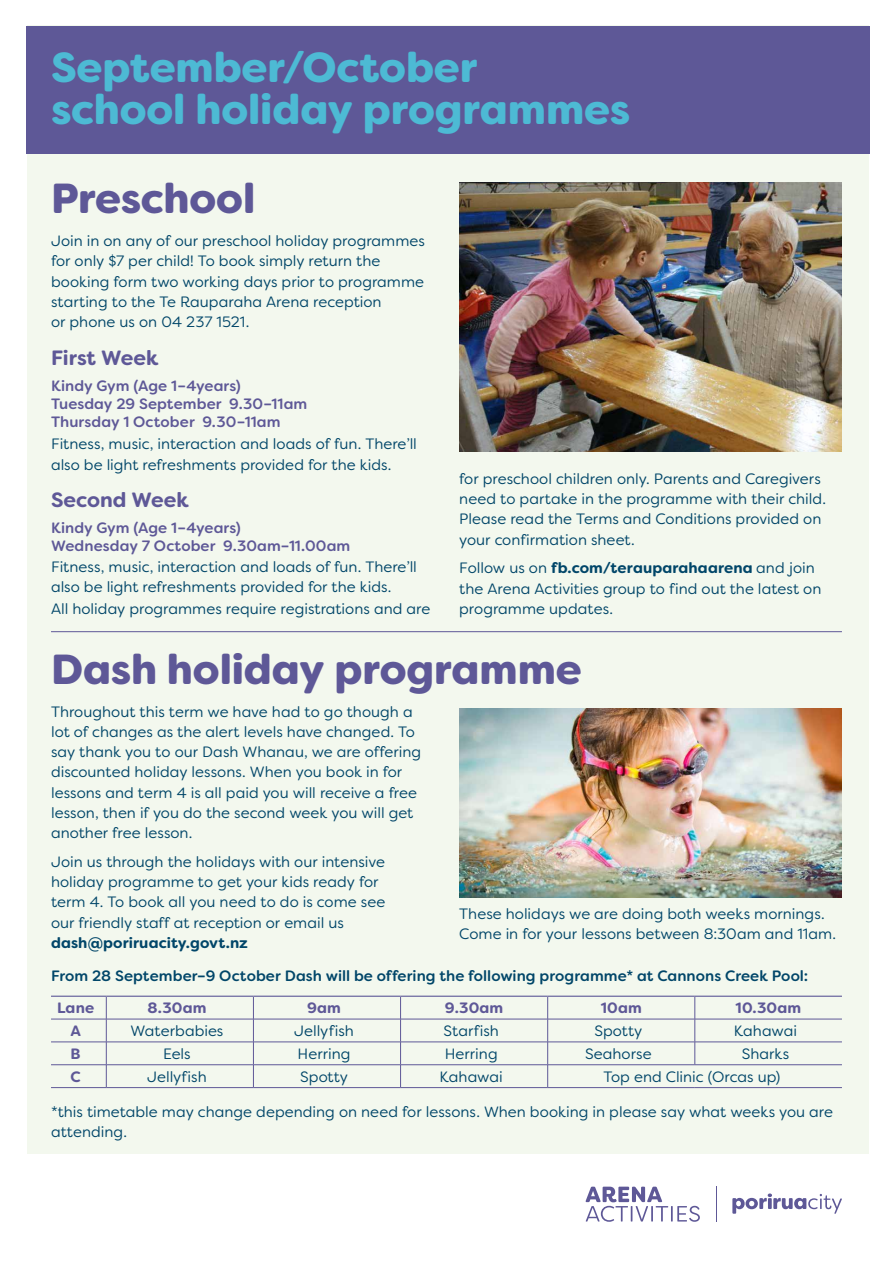
<style>
.page{position:relative;width:893px;height:1263px;background:#fff}
.page>*{position:absolute;margin:0;border:0;box-sizing:border-box;transform-origin:0 0}
.t1{font:900 42px/42px "Filson Soft";letter-spacing:-.005em;color:#4dbad4}
.t2{font:900 42px "Filson Soft";letter-spacing:-.005em;color:#5e5897}
.t3{font:700 20.7px "Filson Soft";color:#5e5897}
.t4{font:15px/20.2px "Filson Soft";color:#014669}
.t5{font:500 15px/18px "Filson Soft";letter-spacing:.005em;color:#5e5897}
.t6{font:500 15px "Filson Soft";letter-spacing:.005em;color:#014669}
.t7{font:700 15px "Filson Soft";letter-spacing:.01em;color:#5e5897}
.t8{font:700 15px "Filson Soft";letter-spacing:.005em;color:#014669}
.s1{font-weight:700}
</style>
<div class="page">
<div style="left:27px;top:26px;width:842px;height:1128px;background:#f3f8ee"></div>
<div style="left:26px;top:26px;width:844px;height:128px;background:#5e5897"></div>
<img style="left:459px;top:183px;width:383px;height:269px">
<svg style="left:732px;top:1193px;width:110px;height:21px"></svg>
<hr style="left:716px;top:1186px;width:1px;height:35px;background:#5e5897">
<svg style="left:586px;top:1186px;width:114px;height:36px"></svg>
<hr style="left:51px;top:631px;width:791px;height:1px;background:#5e5897">
<hr style="left:51px;top:996px;width:55px;height:1px;background:#5e5897">
<hr style="left:106px;top:996px;width:147px;height:1px;background:#5e5897">
<hr style="left:253px;top:996px;width:148px;height:1px;background:#5e5897">
<hr style="left:401px;top:996px;width:147px;height:1px;background:#5e5897">
<hr style="left:548px;top:996px;width:147px;height:1px;background:#5e5897">
<hr style="left:695px;top:996px;width:147px;height:1px;background:#5e5897">
<hr style="left:51px;top:1087px;width:55px;height:1px;background:#5e5897">
<hr style="left:106px;top:1087px;width:147px;height:1px;background:#5e5897">
<hr style="left:253px;top:1087px;width:148px;height:1px;background:#5e5897">
<hr style="left:401px;top:1087px;width:147px;height:1px;background:#5e5897">
<hr style="left:548px;top:1087px;width:147px;height:1px;background:#5e5897">
<hr style="left:695px;top:1087px;width:147px;height:1px;background:#5e5897">
<hr style="left:51px;top:1019px;width:55px;height:1px;background:#5e5897">
<hr style="left:106px;top:1019px;width:147px;height:1px;background:#5e5897">
<hr style="left:253px;top:1019px;width:148px;height:1px;background:#5e5897">
<hr style="left:401px;top:1019px;width:147px;height:1px;background:#5e5897">
<hr style="left:548px;top:1019px;width:147px;height:1px;background:#5e5897">
<hr style="left:695px;top:1019px;width:147px;height:1px;background:#5e5897">
<hr style="left:51px;top:1042px;width:55px;height:1px;background:#5e5897">
<hr style="left:106px;top:1042px;width:147px;height:1px;background:#5e5897">
<hr style="left:253px;top:1042px;width:148px;height:1px;background:#5e5897">
<hr style="left:401px;top:1042px;width:147px;height:1px;background:#5e5897">
<hr style="left:548px;top:1042px;width:147px;height:1px;background:#5e5897">
<hr style="left:695px;top:1042px;width:147px;height:1px;background:#5e5897">
<svg style="left:695px;top:997px;width:1px;height:67px"></svg>
<hr style="left:51px;top:1064px;width:55px;height:1px;background:#5e5897">
<hr style="left:106px;top:1064px;width:147px;height:1px;background:#5e5897">
<svg style="left:106px;top:997px;width:1px;height:90px"></svg>
<hr style="left:253px;top:1064px;width:148px;height:1px;background:#5e5897">
<svg style="left:253px;top:997px;width:1px;height:90px"></svg>
<hr style="left:401px;top:1064px;width:147px;height:1px;background:#5e5897">
<svg style="left:400px;top:997px;width:1px;height:90px"></svg>
<hr style="left:548px;top:1064px;width:147px;height:1px;background:#5e5897">
<svg style="left:547px;top:997px;width:1px;height:90px"></svg>
<hr style="left:695px;top:1064px;width:147px;height:1px;background:#5e5897">
<img style="left:459px;top:708px;width:383px;height:189px">
<h1 class="t1" style="left:51px;top:46px;width:581px">September/October<br>school holiday programmes</h1>
<h1 class="t2" style="left:51px;top:171px;width:206px">Preschool</h1>
<p class="t4" style="left:51px;top:231px;width:375px">Join in on any of our preschool holiday programmes for only $7 per child! To book simply return the booking form two working days prior to programme starting to the Te Rauparaha Arena reception<br>or phone us on 04 237 1521.</p>
<h2 class="t3" style="left:51px;top:344px;width:109px">First Week</h2>
<p class="t5" style="left:51px;top:377px;width:258px">Kindy Gym (Age 1–4years)<br>Tuesday 29 September 9.30–11am<br>Thursday 1 October 9.30–11am</p>
<p class="t4" style="left:51px;top:434px;width:367px">Fitness, music, interaction and loads of fun. There’ll also be light refreshments provided for the kids.</p>
<h2 class="t3" style="left:51px;top:486px;width:139px">Second Week</h2>
<p class="t5" style="left:51px;top:519px;width:301px">Kindy Gym (Age 1–4years)<br>Wednesday 7 October 9.30am–11.00am</p>
<p class="t4" style="left:51px;top:556px;width:367px">Fitness, music, interaction and loads of fun. There’ll also be light refreshments provided for the kids.</p>
<p class="t4" style="left:51px;top:599px;width:381px">All holiday programmes require registrations and are</p>
<p class="t4" style="left:459px;top:468px;width:368px">for preschool children only. Parents and Caregivers need to partake in the programme with their child.<br>Please read the Terms and Conditions provided on your confirmation sheet.</p>
<p class="t4" style="left:459px;top:558px;width:364px">Follow us on <span class="s1">fb.com/terauparahaarena</span> and join the Arena Activities group to find out the latest on programme updates.</p>
<h1 class="t2" style="left:51px;top:642px;width:532px">Dash holiday programme</h1>
<p class="t4" style="left:51px;top:701px;width:372px">Throughout this term we have had to go though a lot of changes as the alert levels have changed. To say thank you to our Dash Whanau, we are offering discounted holiday lessons. When you book in for lessons and term 4 is all paid you will receive a free lesson, then if you do the second week you will get another free lesson.</p>
<p class="t4" style="left:51px;top:851px;width:336px">Join us through the holidays with our intensive holiday programme to get your kids ready for term 4. To book all you need to do is come see our friendly staff at reception or email us</p>
<p class="t8" style="left:51px;top:933px;width:199px">dash@poriruacity.govt.nz</p>
<p class="t4" style="left:459px;top:904px;width:378px">These holidays we are doing both weeks mornings.<br>Come in for your lessons between 8:30am and 11am.</p>
<p class="t6" style="left:51px;top:966px;width:759px">From 28 September–9 October Dash will be offering the following programme* at Cannons Creek Pool:</p>
<p class="t7" style="left:57px;top:998px;width:39px">Lane</p>
<p class="t7" style="left:147px;top:998px;width:60px">8.30am</p>
<p class="t7" style="left:307px;top:998px;width:35px">9am</p>
<p class="t7" style="left:445px;top:998px;width:60px">9.30am</p>
<p class="t7" style="left:601px;top:998px;width:43px">10am</p>
<p class="t7" style="left:736px;top:998px;width:67px">10.30am</p>
<p class="t7" style="left:70px;top:1021px;width:12px">A</p>
<p class="t4" style="left:130px;top:1020px;width:94px">Waterbabies</p>
<p class="t4" style="left:294px;top:1020px;width:61px">Jellyfish</p>
<p class="t4" style="left:444px;top:1020px;width:57px">Starfish</p>
<p class="t4" style="left:594px;top:1020px;width:49px">Spotty</p>
<p class="t4" style="left:734px;top:1020px;width:65px">Kahawai</p>
<p class="t7" style="left:71px;top:1044px;width:12px">B</p>
<p class="t4" style="left:163px;top:1043px;width:29px">Eels</p>
<p class="t4" style="left:298px;top:1043px;width:54px">Herring</p>
<p class="t4" style="left:445px;top:1043px;width:54px">Herring</p>
<p class="t4" style="left:585px;top:1043px;width:68px">Seahorse</p>
<p class="t4" style="left:742px;top:1043px;width:49px">Sharks</p>
<p class="t7" style="left:70px;top:1067px;width:12px">C</p>
<p class="t4" style="left:147px;top:1066px;width:61px">Jellyfish</p>
<p class="t4" style="left:300px;top:1066px;width:49px">Spotty</p>
<p class="t4" style="left:440px;top:1066px;width:65px">Kahawai</p>
<p class="t4" style="left:603px;top:1066px;width:179px">Top end Clinic (Orcas up)</p>
<p class="t4" style="left:51px;top:1101px;width:783px">*this timetable may change depending on need for lessons. When booking in please say what weeks you are attending.</p>
</div>
